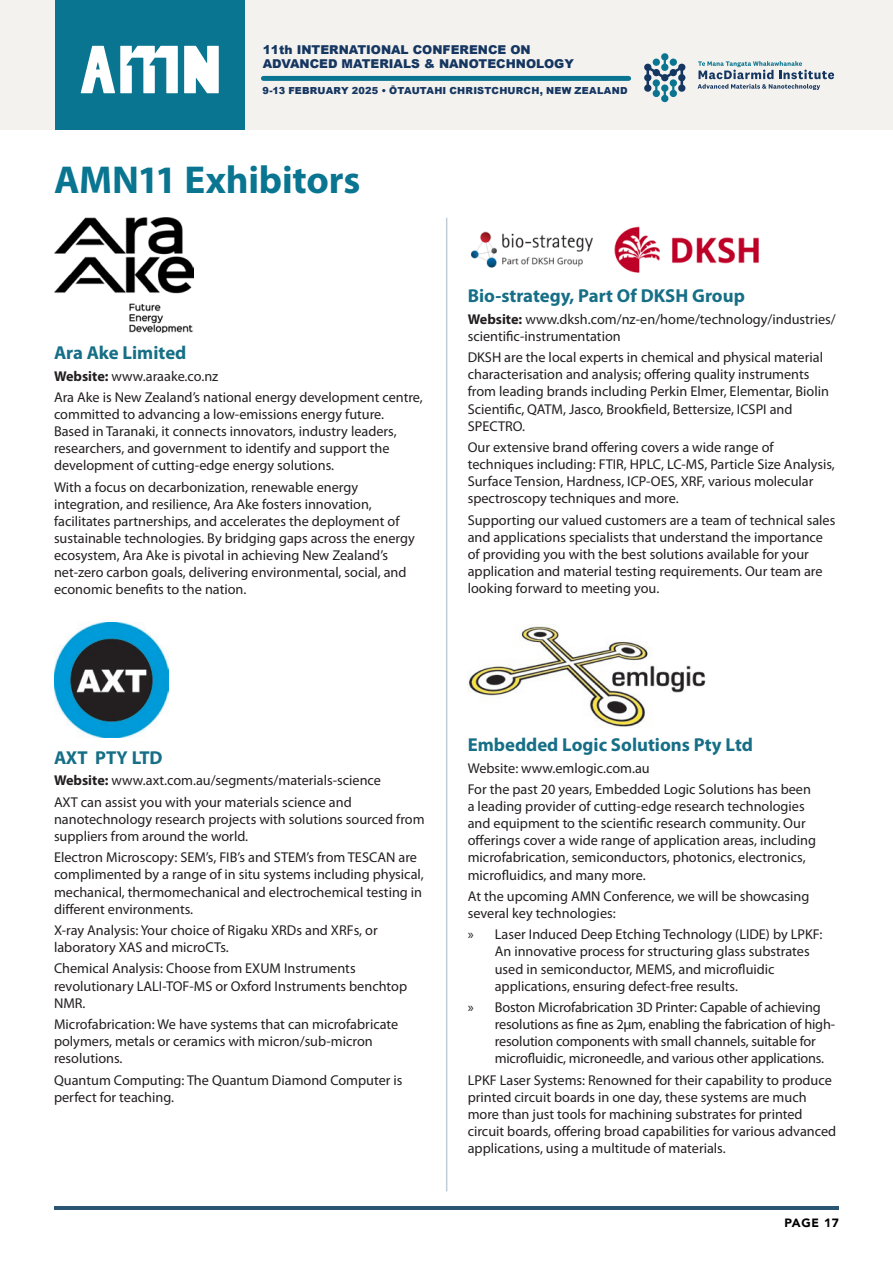
<style>
.page{position:relative;width:893px;height:1263px;background:#fff}
.page>*{position:absolute;margin:0;border:0;box-sizing:border-box;transform-origin:0 0}
.t1{font:700 39px "Myriad Pro";letter-spacing:-.005em;color:#097590}
.t2{font:700 18.75px "Myriad Pro";color:#166f86}
.t3{font:14.25px/17.1px "Myriad Pro";color:#231f20}
.t4{font:900 12.15px/13px "Arial";color:#153661}
.t5{font:900 12px "Avenir";letter-spacing:.06em;color:#000}
.t6{font:900 9.75px "Arial";letter-spacing:.02em;color:#153661}
.s1{font-weight:700}
</style>
<div class="page">
<hr style="left:54px;top:1206px;width:785px;height:4px;background:#2a5674">
<div style="left:0;top:0;width:893px;height:130px;background:#f3f2ef"></div>
<div style="left:55px;top:0;width:190px;height:130px;background:#0a7590"></div>
<svg style="left:184px;top:46px;width:35px;height:47px;background:#e0edf1"></svg>
<svg style="left:81px;top:46px;width:97px;height:47px"></svg>
<svg style="left:698px;top:61px;width:136px;height:29px"></svg>
<svg style="left:644px;top:53px;width:42px;height:50px"></svg>
<div style="left:263px;top:76px;width:366px;height:5px;background:#0a7590"></div>
<img style="left:54px;top:218px;width:140px;height:114px">
<img style="left:54px;top:623px;width:115px;height:114px">
<img style="left:470px;top:226px;width:289px;height:47px">
<img style="left:468px;top:626px;width:238px;height:101px">
<hr style="left:446px;top:218px;width:1px;height:973px;background:#c1cdd6">
<p class="t4" style="left:263px;top:43px;width:313px">11th INTERNATIONAL CONFERENCE ON<br>ADVANCED MATERIALS &amp; NANOTECHNOLOGY</p>
<p class="t6" style="left:262px;top:83px;width:367px">9-13 FEBRUARY 2025 • ŌTAUTAHI CHRISTCHURCH, NEW ZEALAND</p>
<h1 class="t1" style="left:54px;top:154px;width:308px">AMN11 Exhibitors</h1>
<h2 class="t2" style="left:54px;top:341px;width:134px">Ara Ake Limited</h2>
<p class="t3" style="left:54px;top:365px;width:370px;line-height:21.3px"><span class="s1">Website:</span> www.araake.co.nz<br>Ara Ake is New Zealand’s national energy development centre,</p>
<p class="t3" style="left:54px;top:405px;width:344px">committed to advancing a low-emissions energy future.<br>Based in Taranaki, it connects innovators, industry leaders, researchers, and government to identify and support the development of cutting-edge energy solutions.</p>
<p class="t3" style="left:54px;top:478px;width:362px">With a focus on decarbonization, renewable energy integration, and resilience, Ara Ake fosters innovation, facilitates partnerships, and accelerates the deployment of sustainable technologies. By bridging gaps across the energy ecosystem, Ara Ake is pivotal in achieving New Zealand’s net-zero carbon goals, delivering environmental, social, and economic benefits to the nation.</p>
<h2 class="t2" style="left:468px;top:284px;width:279px">Bio-strategy, Part Of DKSH Group</h2>
<p class="t3" style="left:468px;top:310px;width:369px"><span class="s1">Website:</span> www.dksh.com/nz-en/home/technology/industries/ scientific-instrumentation</p>
<p class="t3" style="left:468px;top:349px;width:363px">DKSH are the local experts in chemical and physical material characterisation and analysis; offering quality instruments from leading brands including Perkin Elmer, Elementar, Biolin Scientific, QATM, Jasco, Brookfield, Bettersize, ICSPI and SPECTRO.</p>
<p class="t3" style="left:468px;top:438px;width:369px">Our extensive brand offering covers a wide range of techniques including: FTIR, HPLC, LC-MS, Particle Size Analysis, Surface Tension, Hardness, ICP-OES, XRF, various molecular spectroscopy techniques and more.</p>
<p class="t3" style="left:468px;top:511px;width:369px">Supporting our valued customers are a team of technical sales and applications specialists that understand the importance of providing you with the best solutions available for your application and material testing requirements. Our team are looking forward to meeting you.</p>
<h2 class="t2" style="left:54px;top:745px;width:110px">AXT PTY LTD</h2>
<p class="t3" style="left:54px;top:770px;width:329px;line-height:21.3px"><span class="s1">Website:</span> www.axt.com.au/segments/materials-science<br>AXT can assist you with your materials science and</p>
<p class="t3" style="left:54px;top:810px;width:372px">nanotechnology research projects with solutions sourced from suppliers from around the world.</p>
<p class="t3" style="left:54px;top:849px;width:371px">Electron Microscopy: SEM’s, FIB’s and STEM’s from TESCAN are complimented by a range of in situ systems including physical, mechanical, thermomechanical and electrochemical testing in different environments.</p>
<p class="t3" style="left:54px;top:921px;width:325px">X-ray Analysis: Your choice of Rigaku XRDs and XRFs, or laboratory XAS and microCTs.</p>
<p class="t3" style="left:54px;top:960px;width:355px">Chemical Analysis: Choose from EXUM Instruments revolutionary LALI-TOF-MS or Oxford Instruments benchtop<br>NMR.</p>
<p class="t3" style="left:54px;top:1015px;width:346px">Microfabrication: We have systems that can microfabricate polymers, metals or ceramics with micron/sub-micron resolutions.</p>
<p class="t3" style="left:54px;top:1071px;width:350px">Quantum Computing: The Quantum Diamond Computer is perfect for teaching.</p>
<h2 class="t2" style="left:468px;top:733px;width:287px">Embedded Logic Solutions Pty Ltd</h2>
<p class="t3" style="left:468px;top:757px;width:345px;line-height:21.3px">Website: www.emlogic.com.au<br>For the past 20 years, Embedded Logic Solutions has been</p>
<p class="t3" style="left:468px;top:797px;width:350px">a leading provider of cutting-edge research technologies and equipment to the scientific research community. Our offerings cover a wide range of application areas, including microfabrication, semiconductors, photonics, electronics, microfluidics, and many more.</p>
<p class="t3" style="left:468px;top:887px;width:343px">At the upcoming AMN Conference, we will be showcasing several key technologies:</p>
<p class="t3" style="left:495px;top:926px;width:329px;text-indent:-27px">» Laser Induced Deep Etching Technology (LIDE) by LPKF:<br>An innovative process for structuring glass substrates used in semiconductor, MEMS, and microfluidic applications, ensuring defect-free results.</p>
<p class="t3" style="left:495px;top:998px;width:342px;text-indent:-27px">» Boston Microfabrication 3D Printer: Capable of achieving resolutions as fine as 2µm, enabling the fabrication of high&shy;resolution components with small channels, suitable for microfluidic, microneedle, and various other applications.</p>
<p class="t3" style="left:468px;top:1071px;width:370px">LPKF Laser Systems: Renowned for their capability to produce printed circuit boards in one day, these systems are much more than just tools for machining substrates for printed circuit boards, offering broad capabilities for various advanced applications, using a multitude of materials.</p>
<p class="t5" style="left:784px;top:1213px;width:56px">PAGE 17</p>
</div>
